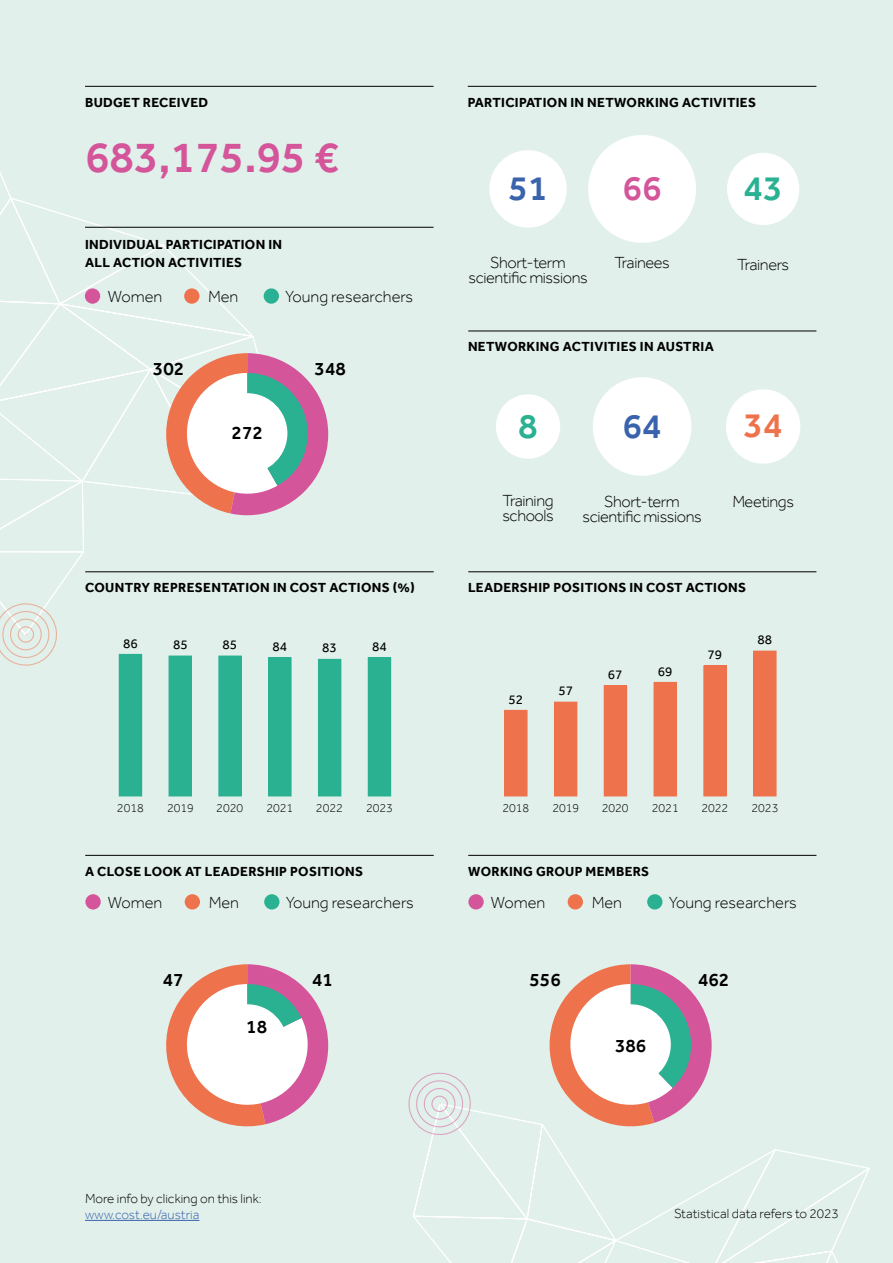
<style>
.page{position:relative;width:893px;height:1263px;background:#e1f0ea}
.page>*{position:absolute;margin:0;border:0;box-sizing:border-box;transform-origin:0 0}
.Budget{font:500 45px "Effra";color:#d4559a}
.Number_in_circle{font:500 36px "Effra";color:#3963ad}
.Number_in_circle-2{font:500 36px "Effra";color:#2ab192}
.Number_in_circle-3{font:500 36px "Effra";color:#ee724c}
.Number_in_circle-4{font:500 36px "Effra";color:#d4559a}
.t1{font:500 19.2px "Effra";color:#000}
.Legend_under_circular{font:300 16.5px/15px "Effra";letter-spacing:-.025em;color:#000;text-align:center}
.Legend{font:300 16.5px "Effra";color:#000}
.title_category{font:700 13.5px/18px "Effra";letter-spacing:.025em;color:#000}
.More_info{font:300 13.5px "Effra";color:#000}
.t2{font:13.5px "Effra";color:#000}
.More_info-2{font:300 13.5px "Effra";color:#3963ad}
.t3{font:300 12.3px "Effra";color:#000}
</style>
<div class="page">
<hr style="left:468px;top:331px;width:348px;height:1px;background:#000">
<hr style="left:85px;top:227px;width:349px;height:1px;background:#000">
<hr style="left:85px;top:571px;width:349px;height:1px;background:#000">
<div style="left:85px;top:894px;width:16px;height:15px;background:#d4559a;border-radius:50%"></div>
<div style="left:185px;top:894px;width:15px;height:15px;background:#ee724c;border-radius:50%"></div>
<div style="left:264px;top:894px;width:15px;height:15px;background:#2ab192;border-radius:50%"></div>
<div style="left:468px;top:894px;width:16px;height:15px;background:#d4559a;border-radius:50%"></div>
<div style="left:568px;top:894px;width:15px;height:15px;background:#ee724c;border-radius:50%"></div>
<div style="left:647px;top:894px;width:15px;height:15px;background:#2ab192;border-radius:50%"></div>
<div style="left:489px;top:150px;width:78px;height:78px;background:#fff;border-radius:50%"></div>
<div style="left:588px;top:135px;width:108px;height:108px;background:#fff;border-radius:50%"></div>
<div style="left:727px;top:153px;width:72px;height:72px;background:#fff;border-radius:50%"></div>
<hr style="left:468px;top:571px;width:348px;height:1px;background:#000">
<hr style="left:85px;top:855px;width:349px;height:1px;background:#000">
<hr style="left:468px;top:855px;width:348px;height:1px;background:#000">
<hr style="left:85px;top:86px;width:349px;height:1px;background:#000">
<hr style="left:468px;top:86px;width:348px;height:1px;background:#000">
<div style="left:496px;top:394px;width:64px;height:65px;background:#fff;border-radius:50%"></div>
<div style="left:593px;top:377px;width:98px;height:99px;background:#fff;border-radius:50%"></div>
<div style="left:726px;top:389px;width:74px;height:75px;background:#fff;border-radius:50%"></div>
<hr style="left:85px;top:1220px;width:114px;height:1px;background:#3963ad">
<div style="left:368px;top:658px;width:23px;height:138px;background:#2ab192"></div>
<div style="left:318px;top:659px;width:23px;height:137px;background:#2ab192"></div>
<div style="left:269px;top:658px;width:22px;height:138px;background:#2ab192"></div>
<div style="left:219px;top:656px;width:22px;height:140px;background:#2ab192"></div>
<div style="left:169px;top:656px;width:22px;height:140px;background:#2ab192"></div>
<div style="left:169px;top:656px;width:23px;height:140px;border:1px solid #2ab192"></div>
<div style="left:119px;top:654px;width:23px;height:142px;background:#2ab192"></div>
<div style="left:754px;top:651px;width:22px;height:145px;background:#ee724c"></div>
<div style="left:704px;top:666px;width:22px;height:130px;background:#ee724c"></div>
<div style="left:654px;top:682px;width:22px;height:114px;background:#ee724c"></div>
<div style="left:604px;top:686px;width:23px;height:110px;background:#ee724c"></div>
<div style="left:554px;top:702px;width:23px;height:94px;background:#ee724c"></div>
<div style="left:505px;top:710px;width:22px;height:86px;background:#ee724c"></div>
<svg style="left:166px;top:964px;width:162px;height:163px"></svg>
<div style="left:207px;top:1004px;width:80px;height:80px;background:#fff;border-radius:50%"></div>
<svg style="left:0;top:172px;width:328px;height:495px"></svg>
<div style="left:207px;top:393px;width:80px;height:80px;background:#fff;border-radius:50%"></div>
<svg style="left:408px;top:964px;width:462px;height:299px"></svg>
<div style="left:591px;top:1004px;width:80px;height:80px;background:#fff;border-radius:50%"></div>
<p class="title_category" style="left:85px;top:93px;width:125px">BUDGET RECEIVED</p>
<p class="Budget" style="left:85px;top:130px;width:255px">683,175.95 €</p>
<p class="title_category" style="left:85px;top:235px;width:199px">INDIVIDUAL PARTICIPATION IN<br>ALL ACTION ACTIVITIES</p>
<p class="Legend" style="left:108px;top:287px;width:56px">Women</p>
<p class="Legend" style="left:208px;top:287px;width:32px">Men</p>
<p class="Legend" style="left:285px;top:287px;width:129px">Young researchers</p>
<p class="t1" style="left:153px;top:357px;width:33px">302</p>
<p class="t1" style="left:315px;top:357px;width:33px">348</p>
<p class="t1" style="left:232px;top:421px;width:33px">272</p>
<p class="title_category" style="left:468px;top:93px;width:290px">PARTICIPATION IN NETWORKING ACTIVITIES</p>
<p class="Number_in_circle" style="left:508px;top:166px;width:41px">51</p>
<p class="Number_in_circle-4" style="left:622px;top:166px;width:41px">66</p>
<p class="Number_in_circle-2" style="left:744px;top:166px;width:41px">43</p>
<p class="Legend_under_circular" style="left:468px;top:255px;width:121px">Short-term scientific missions</p>
<p class="Legend_under_circular" style="left:614px;top:255px;width:57px">Trainees</p>
<p class="Legend_under_circular" style="left:737px;top:256px;width:53px">Trainers</p>
<p class="title_category" style="left:468px;top:337px;width:247px">NETWORKING ACTIVITIES IN AUSTRIA</p>
<p class="Number_in_circle-2" style="left:518px;top:404px;width:21px">8</p>
<p class="Number_in_circle" style="left:622px;top:404px;width:41px">64</p>
<p class="Number_in_circle-3" style="left:744px;top:404px;width:41px">34</p>
<p class="Legend_under_circular" style="left:502px;top:493px;width:53px;text-align:left">Training schools</p>
<p class="Legend_under_circular" style="left:732px;top:494px;width:63px">Meetings</p>
<p class="Legend_under_circular" style="left:582px;top:494px;width:121px">Short-term scientific missions</p>
<p class="title_category" style="left:85px;top:579px;width:331px">COUNTRY REPRESENTATION IN COST ACTIONS (%)</p>
<p class="title_category" style="left:468px;top:579px;width:280px">LEADERSHIP POSITIONS IN COST ACTIONS</p>
<p class="t2" style="left:123px;top:635px;width:16px">86</p>
<p class="t2" style="left:173px;top:636px;width:16px">85</p>
<p class="t2" style="left:222px;top:636px;width:16px">85</p>
<p class="t2" style="left:272px;top:638px;width:16px">84</p>
<p class="t2" style="left:322px;top:640px;width:16px">83</p>
<p class="t2" style="left:372px;top:638px;width:16px">84</p>
<p class="t2" style="left:508px;top:691px;width:16px">52</p>
<p class="t2" style="left:558px;top:683px;width:16px">57</p>
<p class="t2" style="left:608px;top:666px;width:16px">67</p>
<p class="t2" style="left:658px;top:663px;width:16px">69</p>
<p class="t2" style="left:707px;top:647px;width:16px">79</p>
<p class="t2" style="left:758px;top:632px;width:16px">88</p>
<p class="t3" style="left:117px;top:801px;width:28px">2018</p>
<p class="t3" style="left:167px;top:801px;width:28px">2019</p>
<p class="t3" style="left:216px;top:801px;width:28px">2020</p>
<p class="t3" style="left:266px;top:801px;width:28px">2021</p>
<p class="t3" style="left:316px;top:801px;width:28px">2022</p>
<p class="t3" style="left:366px;top:801px;width:28px">2023</p>
<p class="title_category" style="left:85px;top:862px;width:280px">A CLOSE LOOK AT LEADERSHIP POSITIONS</p>
<p class="Legend" style="left:108px;top:893px;width:56px">Women</p>
<p class="Legend" style="left:209px;top:893px;width:32px">Men</p>
<p class="Legend" style="left:286px;top:893px;width:129px">Young researchers</p>
<p class="t1" style="left:163px;top:968px;width:22px">47</p>
<p class="t1" style="left:312px;top:968px;width:22px">41</p>
<p class="t1" style="left:246px;top:1015px;width:22px">18</p>
<p class="t3" style="left:502px;top:801px;width:28px">2018</p>
<p class="t3" style="left:552px;top:801px;width:28px">2019</p>
<p class="t3" style="left:602px;top:801px;width:28px">2020</p>
<p class="t3" style="left:652px;top:801px;width:28px">2021</p>
<p class="t3" style="left:701px;top:801px;width:28px">2022</p>
<p class="t3" style="left:751px;top:801px;width:28px">2023</p>
<p class="title_category" style="left:468px;top:862px;width:182px">WORKING GROUP MEMBERS</p>
<p class="Legend" style="left:491px;top:893px;width:56px">Women</p>
<p class="Legend" style="left:592px;top:893px;width:32px">Men</p>
<p class="Legend" style="left:669px;top:893px;width:129px">Young researchers</p>
<p class="t1" style="left:529px;top:968px;width:33px">556</p>
<p class="t1" style="left:698px;top:968px;width:33px">462</p>
<p class="t1" style="left:615px;top:1034px;width:33px">386</p>
<p class="More_info" style="left:85px;top:1190px;width:178px">More info by clicking on this link:</p>
<p class="More_info-2" style="left:85px;top:1206px;width:116px">www.cost.eu/austria</p>
<p class="More_info" style="left:674px;top:1205px;width:166px">Statistical data refers to 2023</p>
</div>
